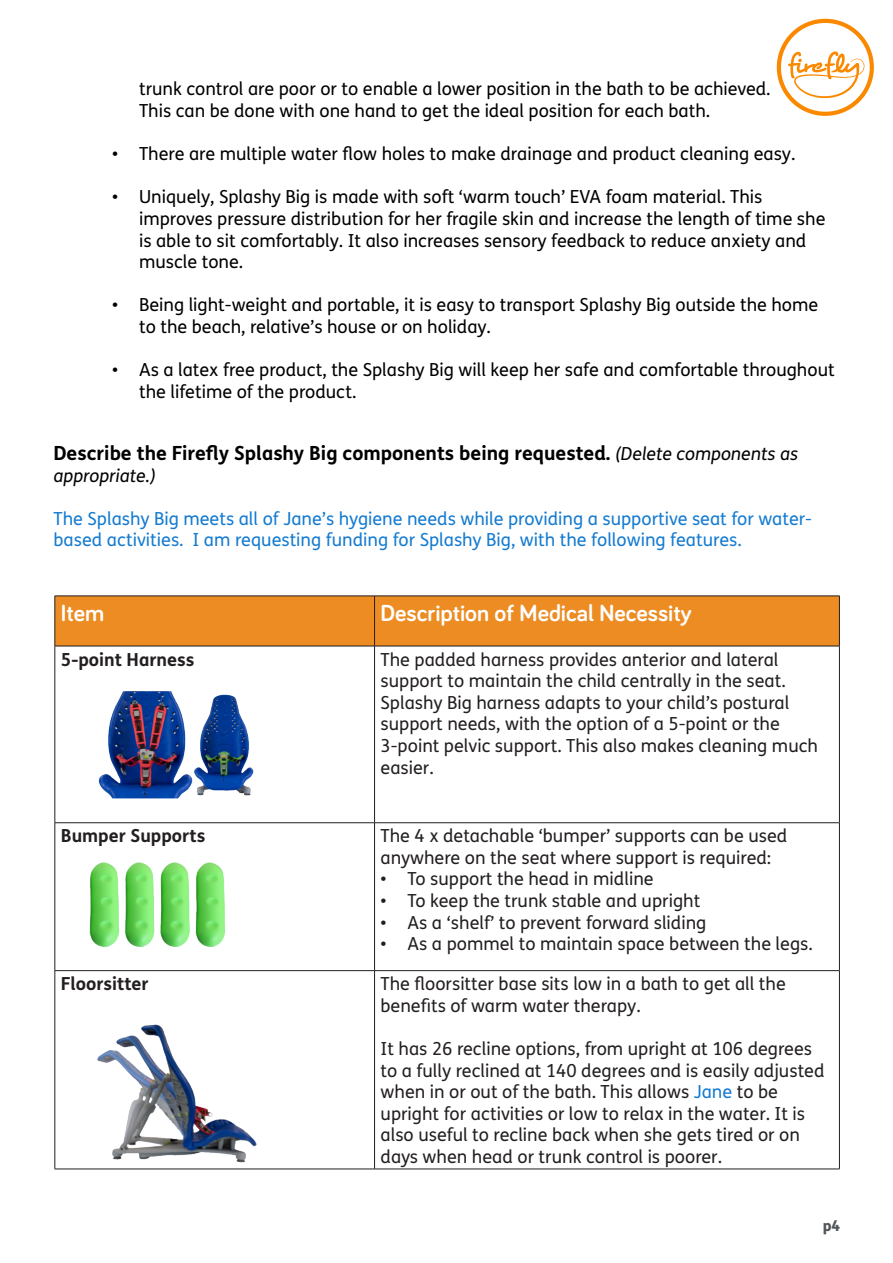
<style>
.page{position:relative;width:893px;height:1263px;background:#fff}
.page>*{position:absolute;margin:0;border:0;box-sizing:border-box;transform-origin:0 0}
.t1{font:700 24px "Bariol";color:#fff}
.t2{font:700 19.5px "FS Me";color:#000}
.t3{font:18px/21.6px "FS Me";color:#231f20}
.t4{font:18px/21.6px "FS Me";color:#000}
.t5{font:18px/21.6px "FS Me";color:#147bd1}
.t6{font:700 18px "FS Me";color:#231f20}
.t7{font:italic 18px "FS Me";color:#000}
.t8{font:800 15px "FS Me";color:#535659}
.s1{font-weight:400;font-style:italic;font-size:18px}
.s2{color:#147bd1}
</style>
<div class="page">
<svg style="left:777px;top:19px;width:97px;height:97px"></svg>
<div style="left:56px;top:597px;width:783px;height:49px;background:#ec8c22"></div>
<hr style="left:55px;top:596px;width:320px;height:1px;background:#231f20">
<hr style="left:55px;top:596px;width:1px;height:50px;background:#231f20">
<hr style="left:375px;top:596px;width:465px;height:1px;background:#231f20">
<hr style="left:374px;top:596px;width:1px;height:50px;background:#231f20">
<hr style="left:839px;top:596px;width:1px;height:50px;background:#231f20">
<hr style="left:55px;top:646px;width:320px;height:1px;background:#231f20">
<hr style="left:55px;top:646px;width:1px;height:176px;background:#231f20">
<hr style="left:375px;top:646px;width:465px;height:1px;background:#231f20">
<hr style="left:374px;top:646px;width:1px;height:176px;background:#231f20">
<hr style="left:839px;top:646px;width:1px;height:176px;background:#231f20">
<hr style="left:55px;top:822px;width:320px;height:1px;background:#231f20">
<hr style="left:55px;top:823px;width:1px;height:147px;background:#231f20">
<hr style="left:375px;top:822px;width:465px;height:1px;background:#231f20">
<hr style="left:374px;top:823px;width:1px;height:147px;background:#231f20">
<hr style="left:839px;top:823px;width:1px;height:147px;background:#231f20">
<hr style="left:55px;top:970px;width:320px;height:1px;background:#231f20">
<hr style="left:55px;top:971px;width:1px;height:198px;background:#231f20">
<hr style="left:375px;top:970px;width:465px;height:1px;background:#231f20">
<hr style="left:374px;top:971px;width:1px;height:198px;background:#231f20">
<hr style="left:839px;top:971px;width:1px;height:198px;background:#231f20">
<hr style="left:55px;top:1169px;width:320px;height:1px;background:#231f20">
<hr style="left:375px;top:1169px;width:465px;height:1px;background:#231f20">
<img style="left:98px;top:691px;width:156px;height:108px">
<img style="left:89px;top:862px;width:136px;height:85px">
<img style="left:72px;top:1024px;width:202px;height:146px">
<p class="t4" style="left:139px;top:78px;width:633px">trunk control are poor or to enable a lower position in the bath to be achieved.<br>This can be done with one hand to get the ideal position for each bath.</p>
<p class="t4" style="left:112px;top:143px;width:685px">• There are multiple water flow holes to make drainage and product cleaning easy.</p>
<p class="t4" style="left:139px;top:186px;width:688px;text-indent:-27px">• Uniquely, Splashy Big is made with soft ‘warm touch’ EVA foam material. This improves pressure distribution for her fragile skin and increase the length of time she is able to sit comfortably. It also increases sensory feedback to reduce anxiety and muscle tone.</p>
<p class="t4" style="left:139px;top:294px;width:681px;text-indent:-27px">• Being light-weight and portable, it is easy to transport Splashy Big outside the home to the beach, relative’s house or on holiday.</p>
<p class="t4" style="left:139px;top:359px;width:697px;text-indent:-27px">• As a latex free product, the Splashy Big will keep her safe and comfortable throughout the lifetime of the product.</p>
<p class="t2" style="left:54px;top:438px;width:746px">Describe the Firefly Splashy Big components being requested. <span class="s1">(Delete components as</span></p>
<p class="t7" style="left:54px;top:463px;width:104px">appropriate.)</p>
<p class="t5" style="left:54px;top:507px;width:760px">The Splashy Big meets all of Jane’s hygiene needs while providing a supportive seat for water&shy;based activities. I am requesting funding for Splashy Big, with the following features.</p>
<h1 class="t1" style="left:61px;top:596px;width:45px">Item</h1>
<h1 class="t1" style="left:381px;top:596px;width:312px">Description of Medical Necessity</h1>
<p class="t6" style="left:61px;top:645px;width:135px">5-point Harness</p>
<p class="t3" style="left:381px;top:648px;width:439px">The padded harness provides anterior and lateral support to maintain the child centrally in the seat.<br>Splashy Big harness adapts to your child’s postural support needs, with the option of a 5-point or the 3-point pelvic support. This also makes cleaning much easier.</p>
<p class="t6" style="left:61px;top:822px;width:146px">Bumper Supports</p>
<p class="t3" style="left:381px;top:825px;width:408px">The 4 x detachable ‘bumper’ supports can be used anywhere on the seat where support is required:</p>
<p class="t3" style="left:381px;top:868px;width:275px">• To support the head in midline</p>
<p class="t3" style="left:381px;top:889px;width:321px">• To keep the trunk stable and upright</p>
<p class="t3" style="left:381px;top:911px;width:327px">• As a ‘shelf’ to prevent forward sliding</p>
<p class="t3" style="left:381px;top:933px;width:434px">• As a pommel to maintain space between the legs.</p>
<p class="t6" style="left:61px;top:970px;width:89px">Floorsitter</p>
<p class="t3" style="left:381px;top:973px;width:407px">The floorsitter base sits low in a bath to get all the benefits of warm water therapy.</p>
<p class="t3" style="left:381px;top:1037px;width:445px">It has 26 recline options, from upright at 106 degrees to a fully reclined at 140 degrees and is easily adjusted when in or out of the bath. This allows <span class="s2">Jane</span> to be upright for activities or low to relax in the water. It is also useful to recline back when she gets tired or on days when head or trunk control is poorer.</p>
<p class="t8" style="left:823px;top:1213px;width:19px">p4</p>
</div>
